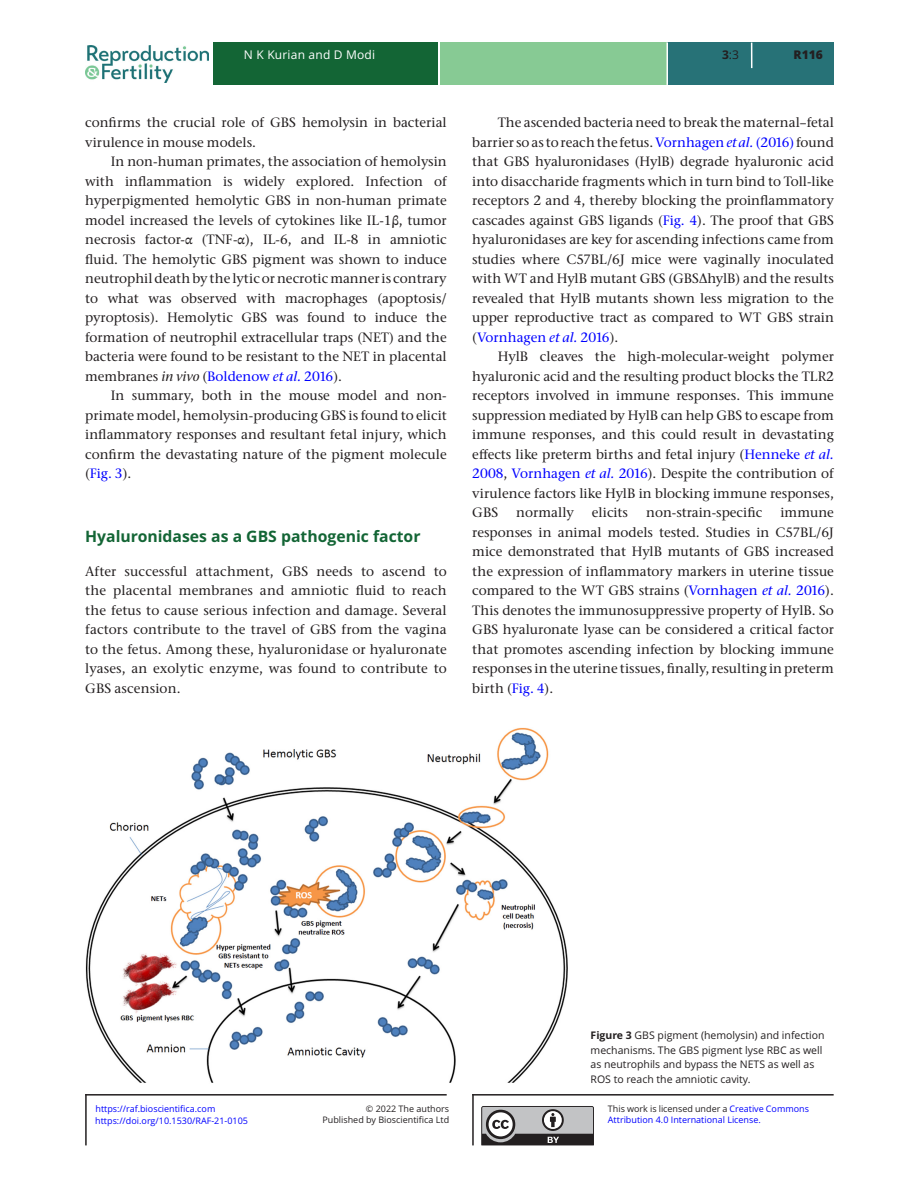
<style>
.page{position:relative;width:919px;height:1187px;background:#fff}
.page>*{position:absolute;margin:0;border:0;box-sizing:border-box;transform-origin:0 0}
.t1{font:700 15.75px "Open Sans";color:#136535}
.TXI{font:500 13.5px/19.5px "Stone Serif ITC Pro";color:#231f20;text-align:justify}
.TXT{font:500 13.5px/19.5px "Stone Serif ITC Pro";letter-spacing:.01em;color:#231f20;text-align:justify}
.t2{font:12px "Open Sans";letter-spacing:.015em;color:#fff}
.t3{font:800 12px "Open Sans";color:#231f20}
.t4{font:12px "Open Sans";color:#231f20}
.FC{font:10.5px/14.7px "Open Sans";color:#231f20}
.t5{font:9px "Open Sans";color:#00f}
.t6{font:9px/11.2px "Open Sans";color:#231f20;text-align:right}
.s1{font-weight:700}
.s2{font-family:"STIX Two Text"}
.s3{font-style:italic}
.s4{color:#00f}
.s5{font-style:italic;color:#00f}
</style>
<div class="page">
<div style="left:213px;top:43px;width:225px;height:42px;background:#136535"></div>
<div style="left:667px;top:43px;width:166px;height:42px;background:#277277"></div>
<div style="left:440px;top:43px;width:226px;height:42px;background:#87ca94"></div>
<img style="left:85px;top:45px;width:124px;height:38px">
<hr style="left:666px;top:42px;width:2px;height:43px;background:#fff">
<hr style="left:750px;top:43px;width:2px;height:25px;background:#fff">
<img style="left:85px;top:728px;width:483px;height:354px">
<svg style="left:481px;top:1106px;width:113px;height:39px;background:#8d8c8d"></svg>
<hr style="left:85px;top:1093px;width:361px;height:2px;background:#231f20">
<hr style="left:472px;top:1093px;width:361px;height:2px;background:#231f20">
<hr style="left:472px;top:1093px;width:1px;height:52px;background:#231f20">
<hr style="left:85px;top:1093px;width:2px;height:52px;background:#231f20">
<p class="t2" style="left:244px;top:47px;width:133px">N K Kurian and D Modi</p>
<p class="t4" style="left:722px;top:47px;width:18px"><span class="s1">3</span>:3</p>
<p class="t3" style="left:793px;top:46px;width:31px">R116</p>
<p class="TXI" style="left:85px;top:113px;width:363px">confirms the crucial role of GBS hemolysin in bacterial virulence in mouse models.</p>
<p class="TXI" style="left:85px;top:152px;width:363px;text-indent:26px">In non-human primates, the association of hemolysin with inflammation is widely explored. Infection of hyperpigmented hemolytic GBS in non-human primate model increased the levels of cytokines like IL-1<span class="s2">β</span>, tumor necrosis factor-<span class="s2">α</span> (TNF-<span class="s2">α</span>), IL-6, and IL-8 in amniotic fluid. The hemolytic GBS pigment was shown to induce neutrophil death by the lytic or necrotic manner is contrary to what was observed with macrophages (apoptosis/ pyroptosis). Hemolytic GBS was found to induce the formation of neutrophil extracellular traps (NET) and the bacteria were found to be resistant to the NET in placental membranes <span class="s3">in vivo</span> (<span class="s4">Boldenow</span> <span class="s5">et al.</span> <span class="s4">2016</span>).</p>
<p class="TXI" style="left:85px;top:386px;width:363px;text-indent:26px">In summary, both in the mouse model and non&shy;primate model, hemolysin-producing GBS is found to elicit inflammatory responses and resultant fetal injury, which confirm the devastating nature of the pigment molecule (<span class="s4">Fig. 3</span>).</p>
<h1 class="t1" style="left:85px;top:524px;width:337px">Hyaluronidases as a GBS pathogenic factor</h1>
<p class="TXT" style="left:85px;top:561px;width:363px">After successful attachment, GBS needs to ascend to the placental membranes and amniotic fluid to reach the fetus to cause serious infection and damage. Several factors contribute to the travel of GBS from the vagina to the fetus. Among these, hyaluronidase or hyaluronate lyases, an exolytic enzyme, was found to contribute to GBS ascension.</p>
<p class="TXI" style="left:472px;top:113px;width:363px;text-indent:26px">The ascended bacteria need to break the maternal–fetal barrier so as to reach the fetus. <span class="s4">Vornhagen</span> <span class="s5">et al.</span> <span class="s4">(2016)</span> found that GBS hyaluronidases (HylB) degrade hyaluronic acid into disaccharide fragments which in turn bind to Toll-like receptors 2 and 4, thereby blocking the proinflammatory cascades against GBS ligands (<span class="s4">Fig. 4</span>). The proof that GBS hyaluronidases are key for ascending infections came from studies where C57BL/6J mice were vaginally inoculated with WT and HylB mutant GBS (GBSΔhylB) and the results revealed that HylB mutants shown less migration to the upper reproductive tract as compared to WT GBS strain (<span class="s4">Vornhagen</span> <span class="s5">et al.</span> <span class="s4">2016</span>).</p>
<p class="TXI" style="left:472px;top:347px;width:363px;text-indent:26px">HylB cleaves the high-molecular-weight polymer hyaluronic acid and the resulting product blocks the TLR2 receptors involved in immune responses. This immune suppression mediated by HylB can help GBS to escape from immune responses, and this could result in devastating effects like preterm births and fetal injury (<span class="s4">Henneke</span> <span class="s5">et al.<br></span><span class="s4">2008</span>, <span class="s4">Vornhagen</span> <span class="s5">et al.</span> <span class="s4">2016</span>). Despite the contribution of virulence factors like HylB in blocking immune responses, GBS</p>
<p class="TXI" style="left:516px;top:503px;width:59px">normally</p>
<p class="TXI" style="left:592px;top:503px;width:38px">elicits</p>
<p class="TXI" style="left:646px;top:503px;width:118px">non-strain-specific</p>
<p class="TXI" style="left:472px;top:503px;width:363px;text-indent:308px">immune responses in animal models tested. Studies in C57BL/6J mice demonstrated that HylB mutants of GBS increased the expression of inflammatory markers in uterine tissue compared to the WT GBS strains (<span class="s4">Vornhagen</span> <span class="s5">et al.</span> <span class="s4">2016</span>).<br>This denotes the immunosuppressive property of HylB. So GBS hyaluronate lyase can be considered a critical factor that promotes ascending infection by blocking immune responses in the uterine tissues, finally, resulting in preterm birth (<span class="s4">Fig. 4</span>).</p>
<p class="FC" style="left:590px;top:1027px;width:235px"><span class="s1">Figure 3</span> GBS pigment (hemolysin) and infection mechanisms. The GBS pigment lyse RBC as well as neutrophils and bypass the NETS as well as ROS to reach the amniotic cavity.</p>
<p class="t6" style="left:608px;top:1102px;width:202px">This work is licensed under a <span class="s4">Creative Commons</span></p>
<p class="t5" style="left:95px;top:1102px;width:121px">https://raf.bioscientifica.com</p>
<p class="t6" style="left:322px;top:1102px;width:128px">© 2022 The authors<br>Published by Bioscientifica Ltd</p>
<p class="t5" style="left:95px;top:1114px;width:154px">https://doi.org/10.1530/RAF-21-0105</p>
<p class="t5" style="left:608px;top:1113px;width:154px">Attribution 4.0 International License.</p>
</div>
